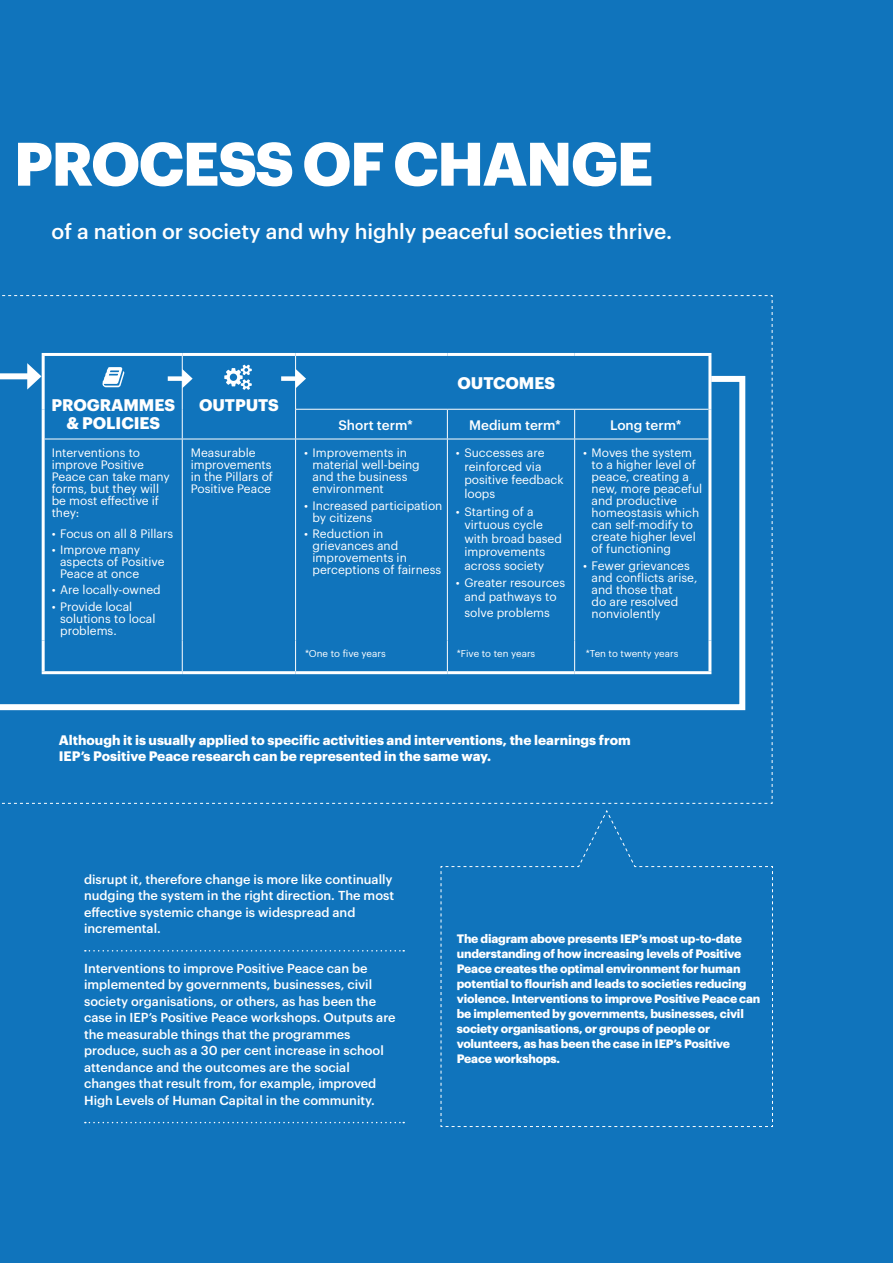
<style>
.page{position:relative;width:893px;height:1263px;background:#1074bc}
.page>*{position:absolute;margin:0;border:0;box-sizing:border-box;transform-origin:0 0}
.t1{font:700 60px "Graphik";letter-spacing:-.025em;color:#fff}
.t2{font:500 21px "Graphik";color:#fff}
.Table_Heading{font:700 16.5px/18px "Graphik";letter-spacing:-.005em;color:#fff;text-align:center}
.Body_Graphik{font:700 13.5px/16.5px "Graphik";color:#fff}
.t3{font:500 13.5px "Graphik";color:#fff}
.Body_Graphik-2{font:500 12.75px/16.5px "Graphik";color:#fff}
.Table_Data{font:12px/12px "Graphik";color:#fff}
.Body_Graphik-3{font:700 12px/15px "Graphik";letter-spacing:-.015em;color:#fff}
.t4{font:9.75px "Graphik";color:#fff}
</style>
<div class="page">
<svg style="left:85px;top:950px;width:319px;height:1px"></svg>
<svg style="left:85px;top:1122px;width:319px;height:1px"></svg>
<svg style="left:440px;top:810px;width:333px;height:317px"></svg>
<svg style="left:0;top:295px;width:773px;height:509px"></svg>
<h1 class="t1" style="left:14px;top:117px;width:641px">PROCESS OF CHANGE</h1>
<h2 class="t2" style="left:52px;top:215px;width:622px">of a nation or society and why highly peaceful societies thrive.</h2>
<p class="Table_Heading" style="left:52px;top:394px;width:125px">PROGRAMMES &amp; POLICIES</p>
<p class="Table_Heading" style="left:199px;top:394px;width:81px">OUTPUTS</p>
<p class="Table_Heading" style="left:457px;top:373px;width:99px">OUTCOMES</p>
<p class="t3" style="left:338px;top:414px;width:76px">Short term*</p>
<p class="t3" style="left:469px;top:414px;width:93px">Medium term*</p>
<p class="t3" style="left:610px;top:414px;width:73px">Long term*</p>
<p class="Table_Data" style="left:52px;top:446px;width:120px">Interventions to improve Positive<br>Peace can take many forms, but they will be most effective if they:</p>
<p class="Table_Data" style="left:52px;top:526px;width:123px">• Focus on all 8 Pillars</p>
<p class="Table_Data" style="left:60px;top:543px;width:106px;text-indent:-9px">• Improve many aspects of Positive<br>Peace at once</p>
<p class="Table_Data" style="left:52px;top:583px;width:110px">• Are locally-owned</p>
<p class="Table_Data" style="left:60px;top:599px;width:97px;text-indent:-9px">• Provide local solutions to local problems.</p>
<p class="Table_Data" style="left:191px;top:446px;width:84px">Measurable improvements in the Pillars of<br>Positive Peace</p>
<p class="Table_Data" style="left:313px;top:446px;width:109px;text-indent:-9px">• Improvements in material well-being and the business environment</p>
<p class="Table_Data" style="left:313px;top:498px;width:131px;text-indent:-9px">• Increased participation by citizens</p>
<p class="Table_Data" style="left:313px;top:526px;width:130px;text-indent:-9px">• Reduction in grievances and improvements in perceptions of fairness</p>
<p class="Table_Data" style="left:464px;top:445px;width:101px;line-height:13.5px;text-indent:-9px">• Successes are reinforced via positive feedback loops</p>
<p class="Table_Data" style="left:464px;top:503px;width:99px;line-height:13.5px;text-indent:-9px">• Starting of a virtuous cycle with broad based improvements across society</p>
<p class="Table_Data" style="left:456px;top:575px;width:111px;line-height:13.5px;text-align:center">• Greater resources and pathways to</p>
<p class="Table_Data" style="left:464px;top:606px;width:87px">solve problems</p>
<p class="Table_Data" style="left:592px;top:446px;width:112px;text-indent:-9px">• Moves the system to a higher level of peace, creating a new, more peaceful and productive homeostasis which can self-modify to create higher level of functioning</p>
<p class="Table_Data" style="left:592px;top:558px;width:107px;text-indent:-9px">• Fewer grievances and conflicts arise, and those that<br>do are resolved nonviolently</p>
<p class="t4" style="left:305px;top:646px;width:82px">*One to five years</p>
<p class="t4" style="left:457px;top:646px;width:80px">*Five to ten years</p>
<p class="t4" style="left:586px;top:646px;width:94px">*Ten to twenty years</p>
<p class="Body_Graphik" style="left:59px;top:730px;width:573px">Although it is usually applied to specific activities and interventions, the learnings from<br>IEP’s Positive Peace research can be represented in the same way.</p>
<p class="Body_Graphik-2" style="left:84px;top:870px;width:312px">disrupt it, therefore change is more like continually nudging the system in the right direction. The most effective systemic change is widespread and incremental.</p>
<p class="Body_Graphik-2" style="left:84px;top:959px;width:313px">Interventions to improve Positive Peace can be implemented by governments, businesses, civil society organisations, or others, as has been the case in IEP’s Positive Peace workshops. Outputs are the measurable things that the programmes produce, such as a 30 per cent increase in school attendance and the outcomes are the social changes that result from, for example, improved High Levels of Human Capital in the community.</p>
<p class="Body_Graphik-3" style="left:457px;top:930px;width:305px">The diagram above presents IEP’s most up-to-date understanding of how increasing levels of Positive Peace creates the optimal environment for human potential to flourish and leads to societies reducing violence. Interventions to improve Positive Peace can be implemented by governments, businesses, civil society organisations, or groups of people or volunteers, as has been the case in IEP’s Positive Peace workshops.</p>
</div>
